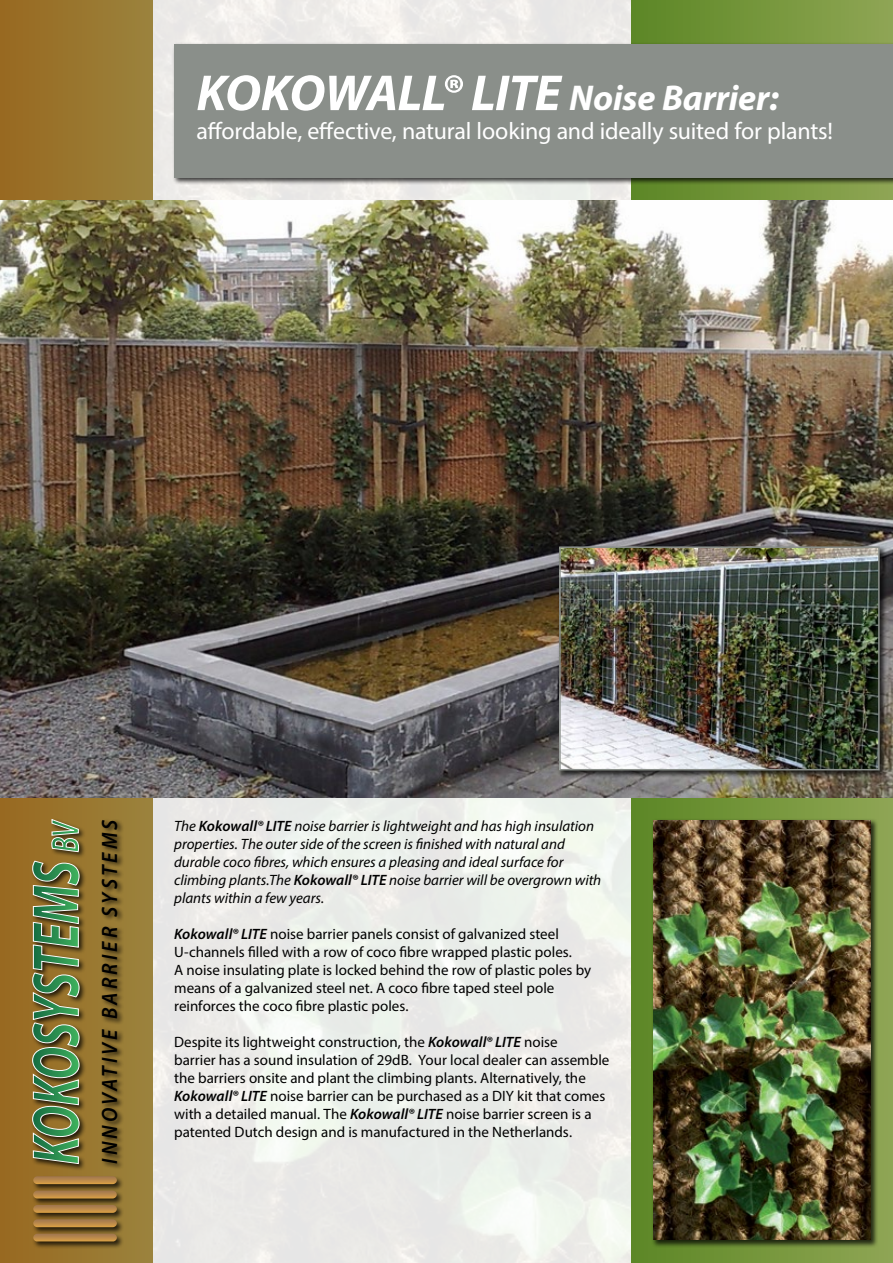
<style>
.page{position:relative;width:893px;height:1263px;background:#fff}
.page>*{position:absolute;margin:0;border:0;box-sizing:border-box;transform-origin:0 0}
.t1{font:italic 700 51px "Myriad Pro";letter-spacing:-.015em;color:#fff}
.t2{font:24px "Myriad Pro";letter-spacing:-.01em;color:#fff}
.t3{font:italic 600 22.2px "Myriad Pro";letter-spacing:.15em;color:#000;scale:.93 1}
.t4{font:15px/18px "Myriad Pro";color:#000}
.t5{font:italic 15px/18px "Myriad Pro";color:#000}
.s1{font-size:36px}
.s2{font-weight:600}
.s3{font-weight:600;font-style:italic}
</style>
<div class="page">
<img style="left:153px;top:0;width:479px;height:1263px">
<div style="left:0;top:0;width:153px;height:1263px;background:linear-gradient(to right,#986920,#9b833d)"></div>
<div style="left:632px;top:0;width:261px;height:1263px;background:linear-gradient(to right,#5c8725,#8fa654)"></div>
<div style="left:31px;top:818px;width:93px;height:431px;background:#000;opacity:.75"></div>
<svg style="left:32px;top:819px;width:48px;height:345px;background:#6c824d"></svg>
<svg style="left:33px;top:1176px;width:84px;height:8px"></svg>
<svg style="left:33px;top:1234px;width:84px;height:7px"></svg>
<svg style="left:33px;top:1219px;width:84px;height:8px"></svg>
<svg style="left:33px;top:1205px;width:84px;height:8px"></svg>
<svg style="left:33px;top:1191px;width:84px;height:7px"></svg>
<div style="left:172px;top:42px;width:721px;height:143px;background:#000;opacity:.75"></div>
<div style="left:174px;top:44px;width:719px;height:133px;background:#8a8f8a"></div>
<div style="left:651px;top:818px;width:227px;height:430px;background:#000;opacity:.75"></div>
<img style="left:653px;top:820px;width:218px;height:420px">
<img style="left:0;top:200px;width:893px;height:597px">
<div style="left:557px;top:545px;width:330px;height:233px;background:#000;opacity:.75"></div>
<img style="left:562px;top:549px;width:315px;height:218px">
<div style="left:559px;top:546px;width:321px;height:224px;border:2px solid #8a8f8a"></div>
<h1 class="t1" style="left:196px;top:60px;width:584px">KOKOWALL® LITE <span class="s1">Noise Barrier:</span></h1>
<h2 class="t2" style="left:196px;top:116px;width:638px">affordable, effective, natural looking and ideally suited for plants!</h2>
<h3 class="t3" style="left:96px;top:1163px;width:371px;rotate:-90deg">INNOVATIVE BARRIER SYSTEMS</h3>
<p class="t5" style="left:174px;top:817px;width:429px">The <span class="s2">Kokowall® LITE</span> noise barrier is lightweight and has high insulation properties. The outer side of the screen is finished with natural and durable coco fibres, which ensures a pleasing and ideal surface for climbing plants.The <span class="s2">Kokowall® LITE</span> noise barrier will be overgrown with plants within a few years.</p>
<p class="t4" style="left:174px;top:925px;width:419px"><span class="s3">Kokowall® LITE</span> noise barrier panels consist of galvanized steel U-channels filled with a row of coco fibre wrapped plastic poles.<br>A noise insulating plate is locked behind the row of plastic poles by means of a galvanized steel net. A coco fibre taped steel pole reinforces the coco fibre plastic poles.</p>
<p class="t4" style="left:174px;top:1033px;width:437px">Despite its lightweight construction, the <span class="s3">Kokowall® LITE</span> noise<br>barrier has a sound insulation of 29dB. Your local dealer can assemble the barriers onsite and plant the climbing plants. Alternatively, the <span class="s3">Kokowall® LITE</span> noise barrier can be purchased as a DIY kit that comes with a detailed manual. The <span class="s3">Kokowall® LITE</span> noise barrier screen is a patented Dutch design and is manufactured in the Netherlands.</p>
</div>
